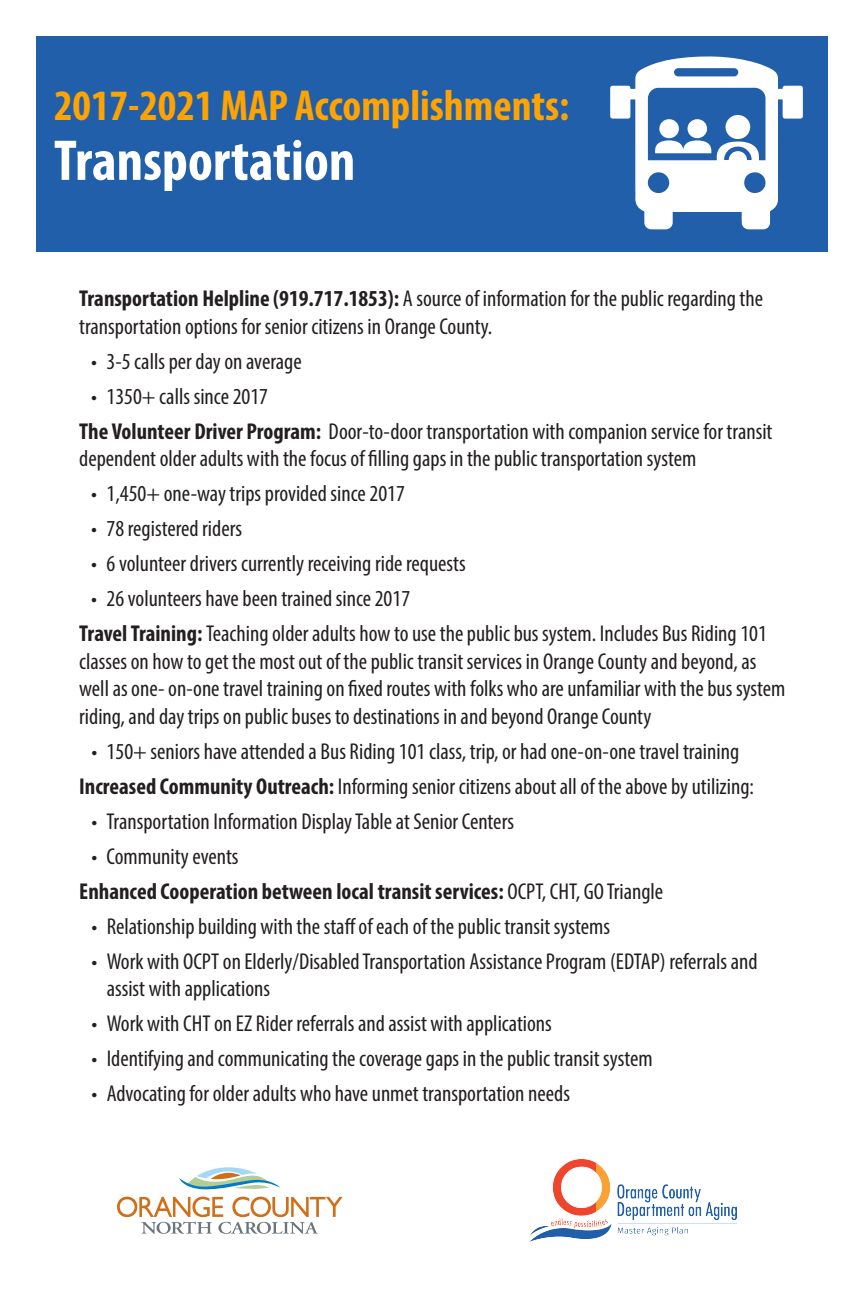
<style>
.page{position:relative;width:864px;height:1296px;background:#fff}
.page>*{position:absolute;margin:0;border:0;box-sizing:border-box;transform-origin:0 0}
.t1{font:700 condensed 58px "Myriad Pro";color:#fff}
.t2{font:700 condensed 43.5px "Myriad Pro";color:#ffa300}
.t3{font:condensed 23px/27.6px "Myriad Pro";color:#231f20}
.t4{font:700 condensed 23px/35px "Myriad Pro";color:#231f20}
.s1{font-weight:700}
.s2{font-weight:400}
</style>
<div class="page">
<div style="left:36px;top:36px;width:792px;height:216px;background:#215fab"></div>
<img style="left:529px;top:1159px;width:208px;height:83px">
<svg style="left:179px;top:1167px;width:102px;height:23px"></svg>
<svg style="left:117px;top:1197px;width:226px;height:37px"></svg>
<svg style="left:610px;top:56px;width:193px;height:173px"></svg>
<div style="left:659px;top:119px;width:20px;height:19px;background:#fff;border-radius:50%"></div>
<div style="left:687px;top:119px;width:20px;height:19px;background:#fff;border-radius:50%"></div>
<h2 class="t2" style="left:54px;top:79px;width:517px">2017-2021 MAP Accomplishments:</h2>
<h1 class="t1" style="left:54px;top:124px;width:303px">Transportation</h1>
<p class="t3" style="left:79px;top:285px;width:685px"><span class="s1">Transportation Helpline (919.717.1853):</span> A source of information for the public regarding the transportation options for senior citizens in Orange County.</p>
<p class="t3" style="left:91px;top:347px;width:212px">• 3-5 calls per day on average</p>
<p class="t3" style="left:79px;top:378px;width:695px;line-height:35px;text-indent:12px">• 1350+ calls since 2017<br><span class="s1">The Volunteer Driver Program:</span> Door-to-door transportation with companion service for transit</p>
<p class="t3" style="left:79px;top:445px;width:619px">dependent older adults with the focus of filling gaps in the public transportation system</p>
<p class="t3" style="left:91px;top:480px;width:315px">• 1,450+ one-way trips provided since 2017</p>
<p class="t3" style="left:91px;top:515px;width:152px">• 78 registered riders</p>
<p class="t3" style="left:91px;top:550px;width:376px">• 6 volunteer drivers currently receiving ride requests</p>
<p class="t3" style="left:79px;top:581px;width:689px;line-height:35px;text-indent:12px">• 26 volunteers have been trained since 2017<br><span class="s1">Travel Training:</span> Teaching older adults how to use the public bus system. Includes Bus Riding 101</p>
<p class="t3" style="left:79px;top:647px;width:708px">classes on how to get the most out of the public transit services in Orange County and beyond, as well as one- on-one travel training on fixed routes with folks who are unfamiliar with the bus system riding, and day trips on public buses to destinations in and beyond Orange County</p>
<p class="t3" style="left:79px;top:734px;width:676px;line-height:35px;text-align:center">• 150+ seniors have attended a Bus Riding 101 class, trip, or had one-on-one travel training<br><span class="s1">Increased Community Outreach:</span> Informing senior citizens about all of the above by utilizing:</p>
<p class="t3" style="left:91px;top:807px;width:424px">• Transportation Information Display Table at Senior Centers</p>
<p class="t4" style="left:79px;top:838px;width:586px;text-indent:12px"><span class="s2">• Community events<br></span>Enhanced Cooperation between local transit services: <span class="s2">OCPT, CHT, GO Triangle</span></p>
<p class="t3" style="left:91px;top:912px;width:520px">• Relationship building with the staff of each of the public transit systems</p>
<p class="t3" style="left:107px;top:947px;width:653px;text-indent:-15px">• Work with OCPT on Elderly/Disabled Transportation Assistance Program (EDTAP) referrals and assist with applications</p>
<p class="t3" style="left:91px;top:1010px;width:462px">• Work with CHT on EZ Rider referrals and assist with applications</p>
<p class="t3" style="left:91px;top:1045px;width:563px">• Identifying and communicating the coverage gaps in the public transit system</p>
<p class="t3" style="left:91px;top:1080px;width:480px">• Advocating for older adults who have unmet transportation needs</p>
</div>
